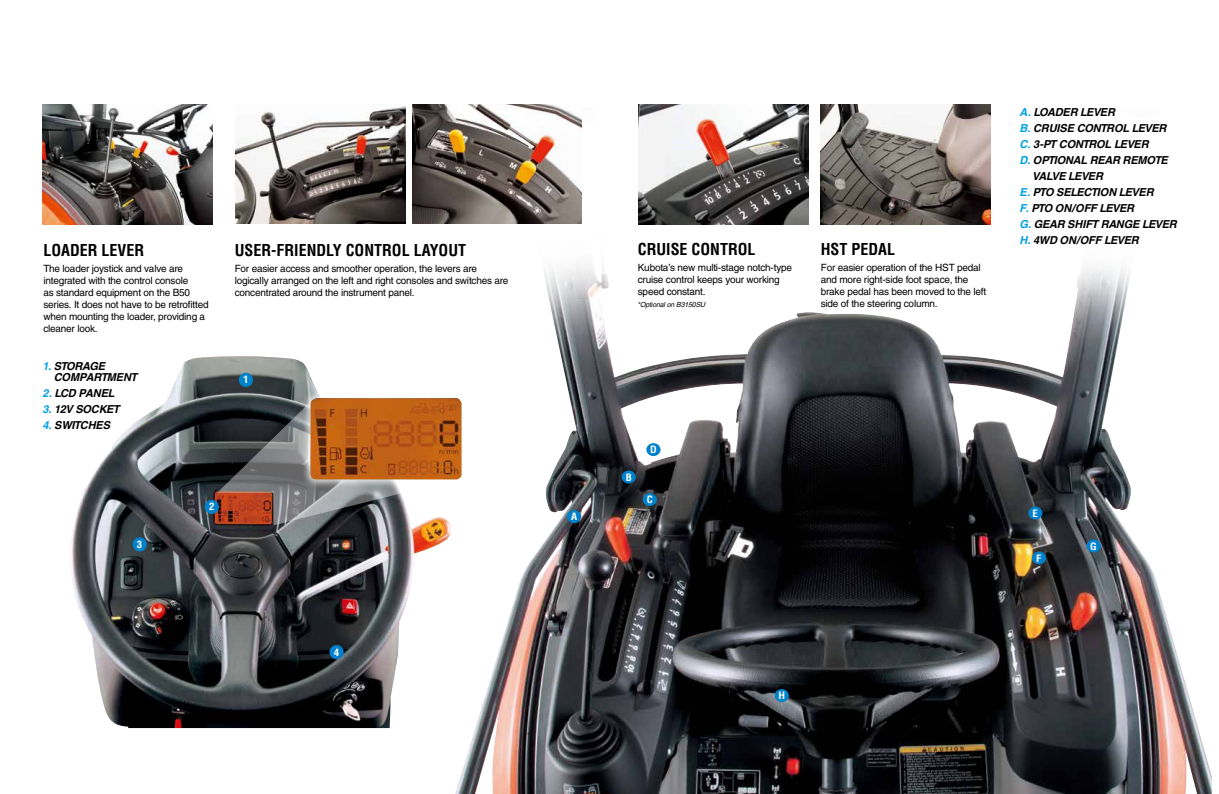
<style>
.page{position:relative;width:1219px;height:794px;background:#fff}
.page>*{position:absolute;margin:0;border:0;box-sizing:border-box;transform-origin:0 0}
.t1{font:700 condensed 16px "Helvetica";color:#000}
.t2{font:italic 700 11px/11px "Helvetica";letter-spacing:-.035em;color:#000}
.t3{font:italic 700 11px "Helvetica";letter-spacing:-.015em;color:#000}
.t4{font:10px/12px "Helvetica";letter-spacing:-.02em;color:#000}
.t5{font:700 condensed 9.9px "Helvetica";color:#fff;scale:1.1 1}
.t6{font:italic 7px "Helvetica";letter-spacing:-.02em;color:#000}
.s1{color:#00a0e9}
</style>
<div class="page">
<img style="left:455px;top:108px;width:757px;height:686px">
<div style="left:567px;top:510px;width:14px;height:13px;background:#0081cc;border-radius:50%"></div>
<div style="left:646px;top:443px;width:14px;height:13px;background:#0081cc;border-radius:50%"></div>
<div style="left:622px;top:470px;width:14px;height:13px;background:#0081cc;border-radius:50%"></div>
<div style="left:643px;top:493px;width:14px;height:13px;background:#0081cc;border-radius:50%"></div>
<div style="left:1028px;top:506px;width:14px;height:13px;background:#0081cc;border-radius:50%"></div>
<div style="left:1032px;top:551px;width:14px;height:13px;background:#0081cc;border-radius:50%"></div>
<div style="left:775px;top:689px;width:14px;height:13px;background:#0081cc;border-radius:50%"></div>
<div style="left:1086px;top:539px;width:15px;height:13px;background:#0081cc;border-radius:50%"></div>
<img style="left:43px;top:105px;width:170px;height:119px">
<img style="left:235px;top:106px;width:170px;height:118px">
<div style="left:231px;top:239px;width:281px;height:63px;background:#fff"></div>
<img style="left:413px;top:105px;width:168px;height:119px">
<img style="left:638px;top:105px;width:170px;height:119px">
<img style="left:821px;top:105px;width:170px;height:119px">
<div style="left:634px;top:238px;width:162px;height:63px;background:#fff"></div>
<div style="left:817px;top:238px;width:173px;height:75px;background:#fff"></div>
<img style="left:71px;top:356px;width:380px;height:372px">
<div style="left:239px;top:373px;width:14px;height:14px;background:#0081cc;border-radius:50%"></div>
<div style="left:205px;top:500px;width:14px;height:14px;background:#0081cc;border-radius:50%"></div>
<div style="left:133px;top:537px;width:14px;height:14px;background:#0081cc;border-radius:50%"></div>
<div style="left:329px;top:645px;width:15px;height:14px;background:#0081cc;border-radius:50%"></div>
<svg style="left:217px;top:400px;width:241px;height:125px"></svg>
<div style="left:302px;top:389px;width:168px;height:99px;background:#fff;opacity:.75"></div>
<img style="left:310px;top:398px;width:152px;height:81px">
<h1 class="t1" style="left:43px;top:240px;width:102px">LOADER LEVER</h1>
<p class="t4" style="left:43px;top:262px;width:167px">The loader joystick and valve are integrated with the control console<br>as standard equipment on the B50 series. It does not have to be retrofitted when mounting the loader, providing a cleaner look.</p>
<p class="t2" style="left:54px;top:361px;width:85px;text-indent:-11px"><span class="s1">1.</span> STORAGE<br>COMPARTMENT</p>
<p class="t2" style="left:43px;top:388px;width:74px"><span class="s1">2.</span> LCD PANEL</p>
<p class="t2" style="left:43px;top:404px;width:78px"><span class="s1">3.</span> 12V SOCKET</p>
<p class="t2" style="left:43px;top:420px;width:69px"><span class="s1">4.</span> SWITCHES</p>
<h1 class="t1" style="left:235px;top:240px;width:233px">USER-FRIENDLY CONTROL LAYOUT</h1>
<p class="t4" style="left:235px;top:262px;width:275px">For easier access and smoother operation, the levers are logically arranged on the left and right consoles and switches are concentrated around the instrument panel.</p>
<p class="t5" style="left:243px;top:374px;width:6px">1</p>
<p class="t5" style="left:137px;top:538px;width:6px">3</p>
<p class="t5" style="left:209px;top:500px;width:6px">2</p>
<p class="t5" style="left:334px;top:646px;width:6px">4</p>
<h1 class="t1" style="left:638px;top:239px;width:119px">CRUISE CONTROL</h1>
<p class="t4" style="left:638px;top:261px;width:156px">Kubota’s new multi-stage notch-type cruise control keeps your working speed constant.</p>
<p class="t6" style="left:637px;top:301px;width:69px">*Optional on B3150SU</p>
<h1 class="t1" style="left:821px;top:239px;width:76px">HST PEDAL</h1>
<p class="t4" style="left:821px;top:261px;width:167px">For easier operation of the HST pedal and more right-side foot space, the brake pedal has been moved to the left side of the steering column.</p>
<p class="t2" style="left:1020px;top:106px;width:97px"><span class="s1">A.</span> LOADER LEVER</p>
<p class="t3" style="left:1020px;top:121px;width:148px"><span class="s1">B.</span> CRUISE CONTROL LEVER</p>
<p class="t2" style="left:1020px;top:138px;width:131px"><span class="s1">C.</span> 3-PT CONTROL LEVER</p>
<p class="t2" style="left:1020px;top:154px;width:150px"><span class="s1">D.</span> OPTIONAL REAR REMOTE</p>
<p class="t2" style="left:1032px;top:170px;width:73px">VALVE LEVER</p>
<p class="t2" style="left:1020px;top:186px;width:135px"><span class="s1">E.</span> PTO SELECTION LEVER</p>
<p class="t2" style="left:1020px;top:202px;width:116px"><span class="s1">F.</span> PTO ON/OFF LEVER</p>
<p class="t2" style="left:1020px;top:218px;width:159px"><span class="s1">G.</span> GEAR SHIFT RANGE LEVER</p>
<p class="t2" style="left:1020px;top:234px;width:121px"><span class="s1">H.</span> 4WD ON/OFF LEVER</p>
<p class="t5" style="left:571px;top:510px;width:7px">A</p>
<p class="t5" style="left:626px;top:471px;width:7px">B</p>
<p class="t5" style="left:650px;top:443px;width:8px">D</p>
<p class="t5" style="left:647px;top:493px;width:7px">C</p>
<p class="t5" style="left:778px;top:689px;width:8px">H</p>
<p class="t5" style="left:1033px;top:507px;width:6px">E</p>
<p class="t5" style="left:1036px;top:552px;width:6px">F</p>
<p class="t5" style="left:1090px;top:540px;width:8px">G</p>
</div>
